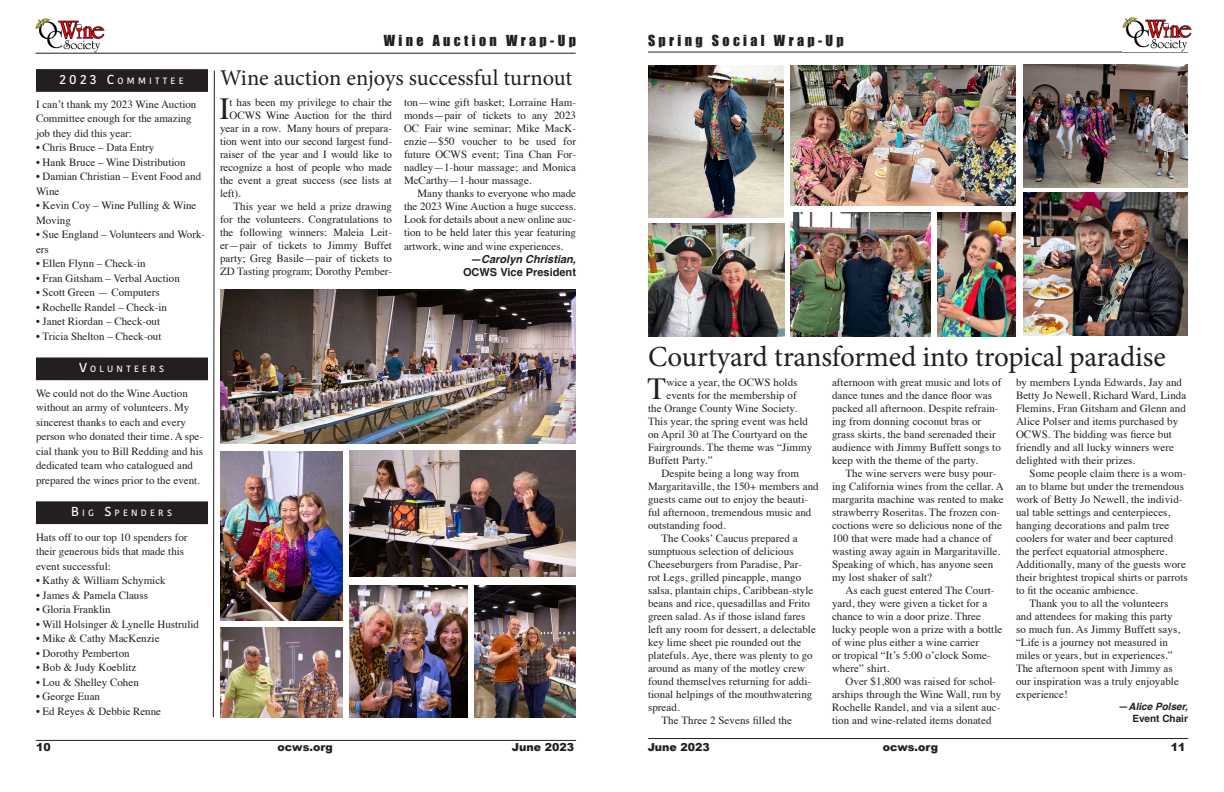
<style>
.page{position:relative;width:1224px;height:792px;background:#fff}
.page>*{position:absolute;margin:0;border:0;box-sizing:border-box;transform-origin:0 0}
.t1{font:30.6px "Times";color:#231f20}
.t2{font:29px "Minion Pro";letter-spacing:-.005em;color:#231f20}
.t3{font:22.5px "Minion Pro";color:#231f20}
.t4{font:14px "Impact";letter-spacing:.24em;color:#231f20}
.t5{font:11px/13px "Times";letter-spacing:.005em;color:#231f20}
.t6{font:900 11px "Arial";color:#231f20}
.t7{font:italic 700 11px "Helvetica";color:#231f20}
.t8{font:700 11px "Helvetica";color:#231f20}
.t9{font:italic 700 10px "Helvetica";color:#231f20}
.t10{font:700 10px "Helvetica";color:#231f20}
.t11{font:500 9.1px "Kohinoor Bangla";letter-spacing:.355em;color:#fff}
.s1{font-size:13px}
.s2{font-style:normal}
</style>
<div class="page">
<hr style="left:36px;top:740px;width:540px;height:1px;background:#231f20">
<img style="left:36px;top:18px;width:69px;height:34px">
<hr style="left:36px;top:53px;width:540px;height:1px;background:#231f20">
<hr style="left:648px;top:52px;width:540px;height:1px;background:#231f20">
<img style="left:1122px;top:17px;width:70px;height:34px">
<div style="left:36px;top:69px;width:172px;height:23px;background:#231f20"></div>
<div style="left:36px;top:501px;width:172px;height:23px;background:#231f20"></div>
<div style="left:36px;top:357px;width:172px;height:23px;background:#231f20"></div>
<img style="left:791px;top:212px;width:139px;height:124px">
<img style="left:648px;top:65px;width:135px;height:153px">
<img style="left:648px;top:224px;width:137px;height:112px">
<img style="left:937px;top:212px;width:79px;height:124px">
<img style="left:791px;top:65px;width:225px;height:141px">
<hr style="left:648px;top:738px;width:540px;height:1px;background:#231f20">
<img style="left:220px;top:289px;width:356px;height:154px">
<img style="left:220px;top:451px;width:123px;height:170px">
<img style="left:1024px;top:193px;width:164px;height:143px">
<img style="left:220px;top:628px;width:123px;height:89px">
<img style="left:475px;top:585px;width:101px;height:132px">
<img style="left:350px;top:451px;width:226px;height:126px">
<img style="left:350px;top:585px;width:118px;height:132px">
<img style="left:1024px;top:65px;width:164px;height:122px">
<svg style="left:213px;top:70px;width:2px;height:648px"></svg>
<p class="t11" style="left:59px;top:73px;width:126px"><span class="s1">2023 C</span>OMMITTEE</p>
<p class="t5" style="left:36px;top:96px;width:162px;line-height:14.5px">I can’t thank my 2023 Wine Auction<br>Committee enough for the amazing job they did this year:</p>
<p class="t5" style="left:36px;top:140px;width:120px">• Chris Bruce – Data Entry</p>
<p class="t5" style="left:36px;top:154px;width:151px">• Hank Bruce – Wine Distribution</p>
<p class="t5" style="left:36px;top:168px;width:167px;line-height:14.5px">• Damian Christian – Event Food and<br>Wine</p>
<p class="t5" style="left:36px;top:197px;width:162px;line-height:14.5px">• Kevin Coy – Wine Pulling &amp; Wine<br>Moving</p>
<p class="t5" style="left:36px;top:226px;width:171px;line-height:14.5px">• Sue England – Volunteers and Work&shy;ers</p>
<p class="t5" style="left:36px;top:256px;width:111px">• Ellen Flynn – Check-in</p>
<p class="t5" style="left:36px;top:270px;width:145px">• Fran Gitsham – Verbal Auction</p>
<p class="t5" style="left:36px;top:285px;width:125px">• Scott Green — Computers</p>
<p class="t5" style="left:36px;top:299px;width:132px">• Rochelle Randel – Check-in</p>
<p class="t5" style="left:36px;top:314px;width:126px">• Janet Riordan – Check-out</p>
<p class="t5" style="left:36px;top:328px;width:127px">• Tricia Shelton – Check-out</p>
<p class="t11" style="left:79px;top:362px;width:86px"><span class="s1">V</span>OLUNTEERS</p>
<p class="t5" style="left:36px;top:385px;width:169px;line-height:14.5px">We could not do the Wine Auction without an army of volunteers. My sincerest thanks to each and every person who donated their time. A spe&shy;cial thank you to Bill Redding and his dedicated team who catalogued and prepared the wines prior to the event.</p>
<p class="t11" style="left:71px;top:506px;width:102px"><span class="s1">B</span>IG <span class="s1">S</span>PENDERS</p>
<p class="t5" style="left:36px;top:529px;width:153px;line-height:14.5px">Hats off to our top 10 spenders for their generous bids that made this event successful:</p>
<p class="t5" style="left:36px;top:573px;width:131px">• Kathy &amp; William Schymick</p>
<p class="t5" style="left:36px;top:588px;width:114px">• James &amp; Pamela Clauss</p>
<p class="t5" style="left:36px;top:602px;width:76px">• Gloria Franklin</p>
<p class="t5" style="left:36px;top:617px;width:165px">• Will Holsinger &amp; Lynelle Hustrulid</p>
<p class="t5" style="left:36px;top:631px;width:125px">• Mike &amp; Cathy MacKenzie</p>
<p class="t5" style="left:36px;top:646px;width:95px">• Dorothy Pemberton</p>
<p class="t5" style="left:36px;top:660px;width:102px">• Bob &amp; Judy Koeblitz</p>
<p class="t5" style="left:36px;top:675px;width:104px">• Lou &amp; Shelley Cohen</p>
<p class="t5" style="left:36px;top:689px;width:66px">• George Euan</p>
<p class="t5" style="left:36px;top:704px;width:127px">• Ed Reyes &amp; Debbie Renne</p>
<p class="t4" style="left:384px;top:30px;width:194px">Wine Auction Wrap-Up</p>
<p class="t3" style="left:220px;top:63px;width:354px">Wine auction enjoys successful turnout</p>
<p class="t1" style="left:220px;top:80px;width:12px">I</p>
<p class="t5" style="left:230px;top:95px;width:164px">t has been my privilege to chair the</p>
<p class="t5" style="left:230px;top:108px;width:164px">OCWS Wine Auction for the third</p>
<p class="t5" style="left:220px;top:121px;width:173px">year in a row. Many hours of prepara-</p>
<p class="t5" style="left:220px;top:134px;width:173px">tion went into our second largest fund-</p>
<p class="t5" style="left:220px;top:147px;width:174px">raiser of the year and I would like to</p>
<p class="t5" style="left:220px;top:160px;width:174px">recognize a host of people who made</p>
<p class="t5" style="left:220px;top:173px;width:173px">the event a great success (see lists at</p>
<p class="t5" style="left:220px;top:186px;width:22px">left).</p>
<p class="t5" style="left:220px;top:199px;width:174px;text-align:justify;text-indent:14px">This year we held a prize drawing for the volunteers. Congratulations to the following winners: Maleia Leit&shy;er—pair of tickets to Jimmy Buffet party; Greg Basile—pair of tickets to ZD Tasting program; Dorothy Pember-</p>
<p class="t5" style="left:404px;top:95px;width:174px;text-align:justify">ton—wine gift basket; Lorraine Ham&shy;monds—pair of tickets to any 2023<br>OC Fair wine seminar; Mike MacK&shy;enzie—$50 voucher to be used for future OCWS event; Tina Chan For&shy;nadley—1-hour massage; and Monica McCarthy—1-hour massage.</p>
<p class="t5" style="left:404px;top:186px;width:174px;text-align:justify;text-indent:14px">Many thanks to everyone who made the 2023 Wine Auction a huge success.<br>Look for details about a new online auc&shy;tion to be held later this year featuring</p>
<p class="t5" style="left:404px;top:239px;width:161px">artwork, wine and wine experiences.</p>
<p class="t7" style="left:470px;top:250px;width:107px">—Carolyn Christian,</p>
<p class="t8" style="left:463px;top:263px;width:114px">OCWS Vice President</p>
<p class="t6" style="left:36px;top:740px;width:16px">10</p>
<p class="t6" style="left:278px;top:740px;width:57px">ocws.org</p>
<p class="t6" style="left:512px;top:740px;width:64px">June 2023</p>
<p class="t4" style="left:648px;top:30px;width:197px">Spring Social Wrap-Up</p>
<p class="t2" style="left:648px;top:338px;width:519px">Courtyard transformed into tropical paradise</p>
<p class="t1" style="left:648px;top:360px;width:20px">T</p>
<p class="t5" style="left:666px;top:375px;width:133px">wice a year, the OCWS holds</p>
<p class="t5" style="left:666px;top:388px;width:132px">events for the membership of</p>
<p class="t5" style="left:648px;top:401px;width:151px">the Orange County Wine Society.</p>
<p class="t5" style="left:648px;top:414px;width:162px">This year, the spring event was held</p>
<p class="t5" style="left:648px;top:427px;width:161px">on April 30 at The Courtyard on the</p>
<p class="t5" style="left:648px;top:440px;width:166px">Fairgrounds. The theme was “Jimmy</p>
<p class="t5" style="left:648px;top:453px;width:66px">Buffett Party.”</p>
<p class="t5" style="left:648px;top:466px;width:172px;text-indent:14px">Despite being a long way from<br>Margaritaville, the 150+ members and guests came out to enjoy the beauti&shy;ful afternoon, tremendous music and outstanding food.</p>
<p class="t5" style="left:648px;top:531px;width:169px;text-indent:14px">The Cooks’ Caucus prepared a sumptuous selection of delicious Cheeseburgers from Paradise, Par&shy;rot Legs, grilled pineapple, mango salsa, plantain chips, Caribbean-style beans and rice, quesadillas and Frito green salad. As if those island fares left any room for dessert, a delectable key lime sheet pie rounded out the platefuls. Aye, there was plenty to go around as many of the motley crew found themselves returning for addi&shy;tional helpings of the mouthwatering spread.</p>
<p class="t5" style="left:662px;top:713px;width:132px">The Three 2 Sevens filled the</p>
<p class="t5" style="left:832px;top:375px;width:171px">afternoon with great music and lots of dance tunes and the dance floor was packed all afternoon. Despite refrain&shy;ing from donning coconut bras or grass skirts, the band serenaded their audience with Jimmy Buffett songs to keep with the theme of the party.</p>
<p class="t5" style="left:832px;top:466px;width:173px;text-indent:14px">The wine servers were busy pour&shy;ing California wines from the cellar. A margarita machine was rented to make strawberry Roseritas. The frozen con&shy;coctions were so delicious none of the 100 that were made had a chance of wasting away again in Margaritaville.<br>Speaking of which, has anyone seen my lost shaker of salt?</p>
<p class="t5" style="left:832px;top:583px;width:172px;text-indent:14px">As each guest entered The Court&shy;yard, they were given a ticket for a chance to win a door prize. Three lucky people won a prize with a bottle of wine plus either a wine carrier<br>or tropical “It’s 5:00 o’clock Some&shy;where” shirt.</p>
<p class="t5" style="left:832px;top:674px;width:171px;text-indent:14px">Over $1,800 was raised for schol&shy;arships through the Wine Wall, run by Rochelle Randel, and via a silent auc&shy;tion and wine-related items donated</p>
<p class="t5" style="left:1016px;top:375px;width:172px">by members Lynda Edwards, Jay and Betty Jo Newell, Richard Ward, Linda Flemins, Fran Gitsham and Glenn and Alice Polser and items purchased by OCWS. The bidding was fierce but friendly and all lucky winners were delighted with their prizes.</p>
<p class="t5" style="left:1016px;top:466px;width:173px;text-indent:14px">Some people claim there is a wom&shy;an to blame but under the tremendous work of Betty Jo Newell, the individ&shy;ual table settings and centerpieces, hanging decorations and palm tree coolers for water and beer captured the perfect equatorial atmosphere.<br>Additionally, many of the guests wore their brightest tropical shirts or parrots to fit the oceanic ambience.</p>
<p class="t5" style="left:1016px;top:596px;width:166px;text-indent:14px">Thank you to all the volunteers and attendees for making this party so much fun. As Jimmy Buffett says, “Life is a journey not measured in miles or years, but in experiences.”<br>The afternoon spent with Jimmy as our inspiration was a truly enjoyable experience!</p>
<p class="t9" style="left:1119px;top:698px;width:71px"><span class="s2">—</span>Alice Polser,</p>
<p class="t10" style="left:1132px;top:711px;width:57px">Event Chair</p>
<p class="t6" style="left:648px;top:739px;width:64px">June 2023</p>
<p class="t6" style="left:883px;top:739px;width:57px">ocws.org</p>
<p class="t6" style="left:1171px;top:739px;width:16px">11</p>
</div>
